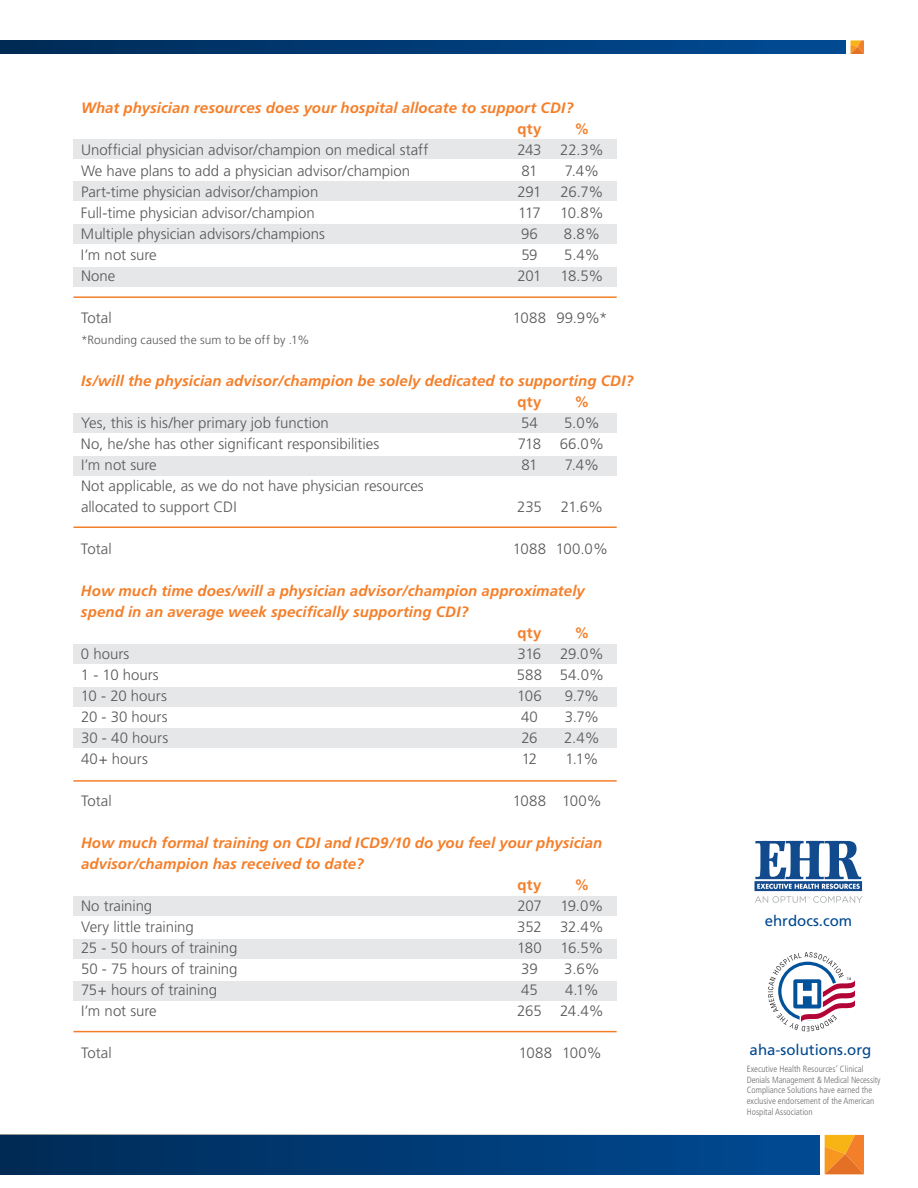
<style>
.page{position:relative;width:918px;height:1188px;background:#fff}
.page>*{position:absolute;margin:0;border:0;box-sizing:border-box;transform-origin:0 0}
.t1{font:300 15px/21px "Frutiger";letter-spacing:-.005em;color:#57585a}
.t2{font:italic 700 15px/21px "Frutiger";letter-spacing:.005em;color:#f47f2a}
.t3{font:15px "Frutiger";color:#014990}
.t4{font:700 15px "Frutiger";letter-spacing:.015em;color:#f47f2a}
.t5{font:300 12px "Frutiger";letter-spacing:.005em;color:#57585a}
.t6{font:300 condensed 9px/10.8px "Frutiger";color:#6c6d70}
</style>
<div class="page">
<div style="left:73px;top:139px;width:544px;height:20px;background:#e6e7e9"></div>
<div style="left:73px;top:181px;width:544px;height:20px;background:#e6e7e9"></div>
<div style="left:73px;top:224px;width:544px;height:20px;background:#e6e7e9"></div>
<div style="left:73px;top:268px;width:544px;height:19px;background:#e6e7e9"></div>
<div style="left:73px;top:413px;width:544px;height:20px;background:#e6e7e9"></div>
<div style="left:73px;top:644px;width:544px;height:20px;background:#e6e7e9"></div>
<div style="left:73px;top:687px;width:544px;height:20px;background:#e6e7e9"></div>
<div style="left:73px;top:728px;width:544px;height:20px;background:#e6e7e9"></div>
<div style="left:73px;top:896px;width:544px;height:20px;background:#e6e7e9"></div>
<div style="left:73px;top:939px;width:544px;height:19px;background:#e6e7e9"></div>
<div style="left:73px;top:981px;width:544px;height:20px;background:#e6e7e9"></div>
<div style="left:73px;top:456px;width:544px;height:20px;background:#e6e7e9"></div>
<hr style="left:73px;top:296px;width:544px;height:2px;background:#f47f2a">
<hr style="left:73px;top:527px;width:544px;height:1px;background:#f47f2a">
<hr style="left:73px;top:780px;width:544px;height:2px;background:#f47f2a">
<hr style="left:73px;top:1031px;width:544px;height:1px;background:#f47f2a">
<div style="left:0;top:40px;width:846px;height:14px;background:#014990"></div>
<svg style="left:0;top:40px;width:640px;height:14px;background:#00376d"></svg>
<svg style="left:850px;top:40px;width:14px;height:14px"></svg>
<div style="left:0;top:1135px;width:820px;height:39px;background:#014990"></div>
<div style="left:0;top:1135px;width:768px;height:39px;background:linear-gradient(to right,#002b56,#004890)"></div>
<svg style="left:825px;top:1135px;width:39px;height:39px;background:#f18e23"></svg>
<svg style="left:755px;top:841px;width:107px;height:62px"></svg>
<svg style="left:768px;top:952px;width:87px;height:79px"></svg>
<p class="t2" style="left:81px;top:97px;width:494px">What physician resources does your hospital allocate to support CDI?</p>
<p class="t4" style="left:518px;top:120px;width:25px">qty</p>
<p class="t4" style="left:574px;top:120px;width:16px">%</p>
<p class="t1" style="left:81px;top:140px;width:349px">Unofficial physician advisor/champion on medical staff</p>
<p class="t1" style="left:517px;top:140px;width:88px">243 22.3%</p>
<p class="t1" style="left:81px;top:161px;width:331px">We have plans to add a physician advisor/champion</p>
<p class="t1" style="left:521px;top:161px;width:18px">81</p>
<p class="t1" style="left:565px;top:161px;width:36px">7.4%</p>
<p class="t1" style="left:81px;top:182px;width:239px">Part-time physician advisor/champion</p>
<p class="t1" style="left:517px;top:182px;width:26px">291</p>
<p class="t1" style="left:561px;top:182px;width:44px">26.7%</p>
<p class="t1" style="left:81px;top:203px;width:235px">Full-time physician advisor/champion</p>
<p class="t1" style="left:518px;top:203px;width:24px">117</p>
<p class="t1" style="left:560px;top:203px;width:45px">10.8%</p>
<p class="t1" style="left:81px;top:224px;width:245px">Multiple physician advisors/champions</p>
<p class="t1" style="left:521px;top:224px;width:18px">96</p>
<p class="t1" style="left:564px;top:224px;width:38px">8.8%</p>
<p class="t1" style="left:81px;top:245px;width:77px">I’m not sure</p>
<p class="t1" style="left:521px;top:245px;width:18px">59</p>
<p class="t1" style="left:564px;top:245px;width:37px">5.4%</p>
<p class="t1" style="left:81px;top:266px;width:36px">None</p>
<p class="t1" style="left:517px;top:266px;width:26px">201</p>
<p class="t1" style="left:560px;top:266px;width:45px">18.5%</p>
<p class="t1" style="left:81px;top:308px;width:32px">Total</p>
<p class="t1" style="left:513px;top:308px;width:96px">1088 99.9%*</p>
<p class="t5" style="left:81px;top:333px;width:230px">*Rounding caused the sum to be off by .1%</p>
<p class="t2" style="left:81px;top:370px;width:554px">Is/will the physician advisor/champion be solely dedicated to supporting CDI?</p>
<p class="t4" style="left:518px;top:393px;width:25px">qty</p>
<p class="t4" style="left:574px;top:393px;width:16px">%</p>
<p class="t1" style="left:81px;top:413px;width:249px">Yes, this is his/her primary job function</p>
<p class="t1" style="left:521px;top:413px;width:18px">54</p>
<p class="t1" style="left:564px;top:413px;width:37px">5.0%</p>
<p class="t1" style="left:81px;top:434px;width:300px">No, he/she has other significant responsibilities</p>
<p class="t1" style="left:518px;top:434px;width:88px">718 66.0%</p>
<p class="t1" style="left:81px;top:455px;width:77px">I’m not sure</p>
<p class="t1" style="left:521px;top:455px;width:18px">81</p>
<p class="t1" style="left:565px;top:455px;width:36px">7.4%</p>
<p class="t1" style="left:81px;top:476px;width:344px">Not applicable, as we do not have physician resources allocated to support CDI</p>
<p class="t1" style="left:517px;top:497px;width:26px">235</p>
<p class="t1" style="left:561px;top:497px;width:44px">21.6%</p>
<p class="t1" style="left:81px;top:539px;width:32px">Total</p>
<p class="t1" style="left:513px;top:539px;width:97px">1088 100.0%</p>
<p class="t2" style="left:81px;top:580px;width:505px">How much time does/will a physician advisor/champion approximately spend in an average week specifically supporting CDI?</p>
<p class="t4" style="left:518px;top:624px;width:25px">qty</p>
<p class="t4" style="left:574px;top:624px;width:16px">%</p>
<p class="t1" style="left:81px;top:644px;width:50px">0 hours</p>
<p class="t1" style="left:518px;top:644px;width:25px">316</p>
<p class="t1" style="left:560px;top:644px;width:45px">29.0%</p>
<p class="t1" style="left:81px;top:665px;width:79px">1 - 10 hours</p>
<p class="t1" style="left:517px;top:665px;width:89px">588 54.0%</p>
<p class="t1" style="left:81px;top:686px;width:87px">10 - 20 hours</p>
<p class="t1" style="left:517px;top:686px;width:26px">106</p>
<p class="t1" style="left:565px;top:686px;width:36px">9.7%</p>
<p class="t1" style="left:81px;top:707px;width:88px">20 - 30 hours</p>
<p class="t1" style="left:521px;top:707px;width:18px">40</p>
<p class="t1" style="left:565px;top:707px;width:36px">3.7%</p>
<p class="t1" style="left:81px;top:728px;width:89px">30 - 40 hours</p>
<p class="t1" style="left:521px;top:728px;width:18px">26</p>
<p class="t1" style="left:564px;top:728px;width:37px">2.4%</p>
<p class="t1" style="left:81px;top:749px;width:68px">40+ hours</p>
<p class="t1" style="left:522px;top:749px;width:17px">12</p>
<p class="t1" style="left:566px;top:749px;width:34px">1.1%</p>
<p class="t1" style="left:81px;top:791px;width:32px">Total</p>
<p class="t1" style="left:513px;top:791px;width:91px">1088 100%</p>
<p class="t2" style="left:81px;top:832px;width:523px">How much formal training on CDI and ICD9/10 do you feel your physician advisor/champion has received to date?</p>
<p class="t4" style="left:518px;top:876px;width:25px">qty</p>
<p class="t4" style="left:575px;top:876px;width:16px">%</p>
<p class="t1" style="left:81px;top:896px;width:73px">No training</p>
<p class="t1" style="left:517px;top:896px;width:26px">207</p>
<p class="t1" style="left:560px;top:896px;width:45px">19.0%</p>
<p class="t1" style="left:81px;top:917px;width:114px">Very little training</p>
<p class="t1" style="left:517px;top:917px;width:88px">352 32.4%</p>
<p class="t1" style="left:81px;top:938px;width:158px">25 - 50 hours of training</p>
<p class="t1" style="left:517px;top:938px;width:88px">180 16.5%</p>
<p class="t1" style="left:81px;top:959px;width:158px">50 - 75 hours of training</p>
<p class="t1" style="left:521px;top:959px;width:18px">39</p>
<p class="t1" style="left:564px;top:959px;width:37px">3.6%</p>
<p class="t1" style="left:81px;top:980px;width:138px">75+ hours of training</p>
<p class="t1" style="left:521px;top:980px;width:18px">45</p>
<p class="t1" style="left:565px;top:980px;width:35px">4.1%</p>
<p class="t1" style="left:81px;top:1001px;width:77px">I’m not sure</p>
<p class="t1" style="left:517px;top:1001px;width:88px">265 24.4%</p>
<p class="t1" style="left:81px;top:1043px;width:32px">Total</p>
<p class="t1" style="left:519px;top:1043px;width:85px">1088 100%</p>
<p class="t3" style="left:765px;top:912px;width:89px">ehrdocs.com</p>
<p class="t3" style="left:750px;top:1041px;width:123px">aha-solutions.org</p>
<p class="t6" style="left:747px;top:1063px;width:135px">Executive Health Resources’ Clinical Denials Management &amp; Medical Necessity Compliance Solutions have earned the exclusive endorsement of the American Hospital Association</p>
</div>
